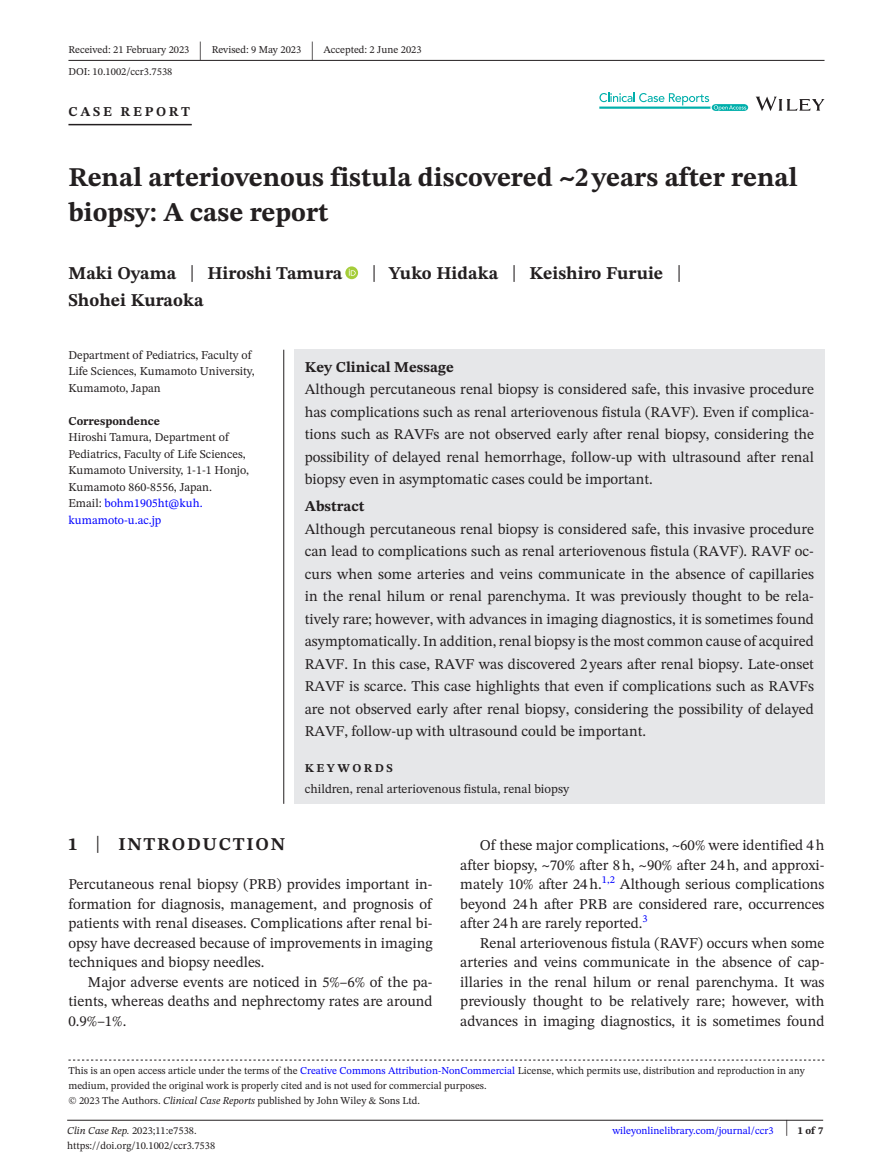
<style>
.page{position:relative;width:893px;height:1174px;background:#fff}
.page>*{position:absolute;margin:0;border:0;box-sizing:border-box;transform-origin:0 0}
.t1{font:700 27px/34.5px "STIX Two Text";color:#231f20}
.t2{font:25.65px "STIX Two Text";color:#231f20;scale:.49 1}
.t3{font:700 18px "STIX Two Text";color:#231f20}
.t4{font:700 18px "STIX Two Text";letter-spacing:.1em;color:#231f20}
.t5{font:15px/19.5px "STIX Two Text";color:#231f20;text-align:justify}
.t6{font:700 15px "STIX Two Text";color:#231f20}
.t7{font:700 13.5px "STIX Two Text";letter-spacing:.2em;color:#231f20}
.t8{font:12.75px "STIX Two Text";color:#231f20}
.t9{font:12px/16.5px "STIX Two Text";color:#231f20}
.t10{font:700 12px "STIX Two Text";color:#231f20}
.t11{font:700 12px "STIX Two Text";letter-spacing:.2em;color:#231f20}
.t12{font:10.5px/15px "STIX Two Text";color:#231f20}
.t13{font:10.5px "STIX Two Text";color:#00f}
.t14{font:700 10.5px "STIX Two Text";color:#231f20}
.s1{font-weight:400;font-size:23.4px}
.s2{color:#00f}
.s3{font-weight:400;font-size:23.7px}
.s4{font-family:"STIX"}
.s5{font-style:italic}
.s6{font-weight:400;font-size:22.2px}
</style>
<div class="page">
<hr style="left:67px;top:1119px;width:756px;height:1px;background:#231f20">
<svg style="left:756px;top:97px;width:68px;height:14px"></svg>
<svg style="left:599px;top:93px;width:149px;height:18px"></svg>
<hr style="left:68px;top:60px;width:756px;height:1px;background:#231f20">
<hr style="left:68px;top:124px;width:124px;height:1px;background:#231f20">
<svg style="left:345px;top:266px;width:13px;height:13px"></svg>
<svg style="left:349px;top:269px;width:7px;height:7px"></svg>
<svg style="left:68px;top:1059px;width:756px;height:1px"></svg>
<div style="left:294px;top:350px;width:530px;height:454px;background:#e6e7e9"></div>
<hr style="left:283px;top:350px;width:1px;height:454px;background:#231f20">
<p class="t12" style="left:68px;top:42px;width:123px">Received: 21 February 2023</p>
<h2 class="t2" style="left:199px;top:32px;width:8px">|</h2>
<p class="t12" style="left:212px;top:42px;width:91px">Revised: 9 May 2023</p>
<h2 class="t2" style="left:311px;top:32px;width:8px">|</h2>
<p class="t12" style="left:323px;top:42px;width:100px">Accepted: 2 June 2023</p>
<p class="t12" style="left:68px;top:64px;width:105px">DOI: 10.1002/ccr3.7538</p>
<p class="t7" style="left:68px;top:101px;width:123px">CASE REPORT</p>
<h1 class="t1" style="left:68px;top:161px;width:731px">Renal arteriovenous fistula discovered ~2years after renal biopsy: A case report</h1>
<p class="t3" style="left:68px;top:260px;width:275px">Maki Oyama <span class="s1">|</span> Hiroshi Tamura</p>
<p class="t3" style="left:372px;top:260px;width:311px"><span class="s1">|</span> Yuko Hidaka <span class="s1">|</span> Keishiro Furuie <span class="s1">|</span></p>
<p class="t3" style="left:68px;top:287px;width:137px">Shohei Kuraoka</p>
<p class="t9" style="left:68px;top:346px;width:188px">Department of Pediatrics, Faculty of<br>Life Sciences, Kumamoto University,<br>Kumamoto, Japan</p>
<p class="t10" style="left:68px;top:412px;width:93px">Correspondence</p>
<p class="t9" style="left:68px;top:429px;width:182px">Hiroshi Tamura, Department of<br>Pediatrics, Faculty of Life Sciences,<br>Kumamoto University, 1-1-1 Honjo,<br>Kumamoto 860-8556, Japan.<br>Email: <span class="s2">bohm1905ht@kuh. kumamoto-u.ac.jp</span></p>
<p class="t6" style="left:305px;top:356px;width:150px">Key Clinical Message</p>
<p class="t5" style="left:305px;top:378px;width:511px;line-height:22.5px">Although percutaneous renal biopsy is considered safe, this invasive procedure has complications such as renal arteriovenous fistula (RAVF). Even if complica&shy;tions such as RAVFs are not observed early after renal biopsy, considering the possibility of delayed renal hemorrhage, follow-up with ultrasound after renal biopsy even in asymptomatic cases could be important.</p>
<p class="t6" style="left:305px;top:495px;width:61px">Abstract</p>
<p class="t5" style="left:305px;top:517px;width:511px;line-height:22.5px">Although percutaneous renal biopsy is considered safe, this invasive procedure can lead to complications such as renal arteriovenous fistula (RAVF). RAVF oc&shy;curs when some arteries and veins communicate in the absence of capillaries in the renal hilum or renal parenchyma. It was previously thought to be rela&shy;tively rare; however, with advances in imaging diagnostics, it is sometimes found asymptomatically. In addition, renal biopsy is the most common cause of acquired RAVF. In this case, RAVF was discovered 2 years after renal biopsy. Late-onset RAVF is scarce. This case highlights that even if complications such as RAVFs are not observed early after renal biopsy, considering the possibility of delayed RAVF, follow-up with ultrasound could be important.</p>
<p class="t11" style="left:305px;top:759px;width:90px">KEYWORDS</p>
<p class="t8" style="left:305px;top:780px;width:266px">children, renal arteriovenous fistula, renal biopsy</p>
<p class="t4" style="left:68px;top:831px;width:218px">1 <span class="s3">|</span> INTRODUCTION</p>
<p class="t5" style="left:68px;top:874px;width:366px">Percutaneous renal biopsy (PRB) provides important in&shy;formation for diagnosis, management, and prognosis of patients with renal diseases. Complications after renal bi&shy;opsy have decreased because of improvements in imaging techniques and biopsy needles.</p>
<p class="t5" style="left:68px;top:972px;width:366px;text-indent:20px">Major adverse events are noticed in 5%–6% of the pa&shy;tients, whereas deaths and nephrectomy rates are around 0.9%–1%.</p>
<p class="t5" style="left:460px;top:835px;width:366px;text-indent:20px">Of these major complications, <span class="s4">~</span>60% were identified 4h after biopsy, <span class="s4">~</span>70% after 8h, <span class="s4">~</span>90% after 24h, and approxi&shy;mately 10% after 24h.</p>
<p class="t13" style="left:602px;top:871px;width:14px">1,2</p>
<p class="t5" style="left:460px;top:874px;width:366px;text-indent:160px">Although serious complications beyond 24h after PRB are considered rare, occurrences after 24h are rarely reported.</p>
<p class="t13" style="left:643px;top:910px;width:7px">3</p>
<p class="t5" style="left:460px;top:933px;width:366px;text-indent:20px">Renal arteriovenous fistula (RAVF) occurs when some arteries and veins communicate in the absence of cap&shy;illaries in the renal hilum or renal parenchyma. It was previously thought to be relatively rare; however, with advances in imaging diagnostics, it is sometimes found</p>
<p class="t12" style="left:68px;top:1063px;width:738px">This is an open access article under the terms of the <span class="s2">Creative Commons Attribution-NonCommercial</span> License, which permits use, distribution and reproduction in any medium, provided the original work is properly cited and is not used for commercial purposes.<br>© 2023 The Authors. <span class="s5">Clinical Case Reports</span> published by John Wiley &amp; Sons Ltd.</p>
<p class="t12" style="left:67px;top:1123px;width:131px"><span class="s5">Clin Case Rep.</span> 2023;11:e7538.</p>
<p class="t14" style="left:785px;top:1123px;width:39px"><span class="s6">|</span> 1 of 7</p>
<p class="t12" style="left:67px;top:1138px;width:150px">https://doi.org/10.1002/ccr3.7538</p>
<p class="t13" style="left:612px;top:1123px;width:163px">wileyonlinelibrary.com/journal/ccr3</p>
</div>
